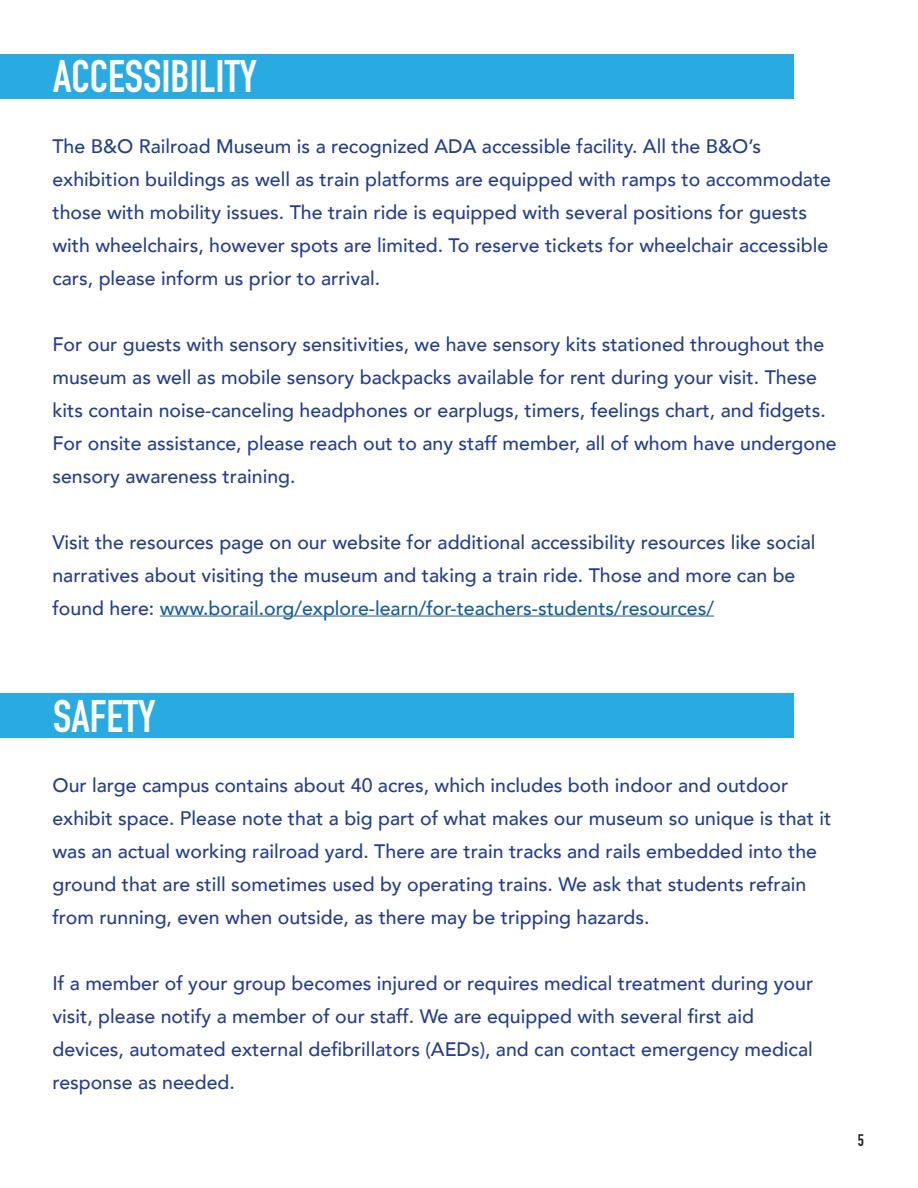
<style>
.page{position:relative;width:918px;height:1188px;background:#fff}
.page>*{position:absolute;margin:0;border:0;box-sizing:border-box;transform-origin:0 0}
.t1{font:700 45px "DIN Condensed";color:#fff}
.t2{font:500 19.5px/33px "Avenir";color:#253f8e}
.t3{font:700 16.5px "DIN Condensed";color:#231f20}
.s1{color:#175d9e}
</style>
<div class="page">
<div style="left:1px;top:54px;width:793px;height:45px;background:#29abe2"></div>
<div style="left:1px;top:693px;width:793px;height:45px;background:#29abe2"></div>
<hr style="left:160px;top:616px;width:554px;height:1px;background:#175d9e">
<p class="t1" style="left:53px;top:46px;width:205px">ACCESSIBILITY</p>
<p class="t2" style="left:52px;top:128px;width:780px">The B&amp;O Railroad Museum is a recognized ADA accessible facility. All the B&amp;O’s exhibition buildings as well as train platforms are equipped with ramps to accommodate those with mobility issues. The train ride is equipped with several positions for guests with wheelchairs, however spots are limited. To reserve tickets for wheelchair accessible cars, please inform us prior to arrival.</p>
<p class="t2" style="left:52px;top:326px;width:786px">For our guests with sensory sensitivities, we have sensory kits stationed throughout the museum as well as mobile sensory backpacks available for rent during your visit. These kits contain noise-canceling headphones or earplugs, timers, feelings chart, and fidgets.<br>For onsite assistance, please reach out to any staff member, all of whom have undergone sensory awareness training.</p>
<p class="t2" style="left:52px;top:524px;width:765px">Visit the resources page on our website for additional accessibility resources like social narratives about visiting the museum and taking a train ride. Those and more can be found here: <span class="s1">www.borail.org/explore-learn/for-teachers-students/resources/</span></p>
<p class="t1" style="left:53px;top:685px;width:104px">SAFETY</p>
<p class="t2" style="left:52px;top:768px;width:780px">Our large campus contains about 40 acres, which includes both indoor and outdoor exhibit space. Please note that a big part of what makes our museum so unique is that it was an actual working railroad yard. There are train tracks and rails embedded into the ground that are still sometimes used by operating trains. We ask that students refrain from running, even when outside, as there may be tripping hazards.</p>
<p class="t2" style="left:52px;top:966px;width:762px">If a member of your group becomes injured or requires medical treatment during your visit, please notify a member of our staff. We are equipped with several first aid</p>
<p class="t2" style="left:52px;top:1032px;width:762px">devices, automated external defibrillators (AEDs), and can contact emergency medical response as needed.</p>
<p class="t3" style="left:858px;top:1129px;width:8px">5</p>
</div>
